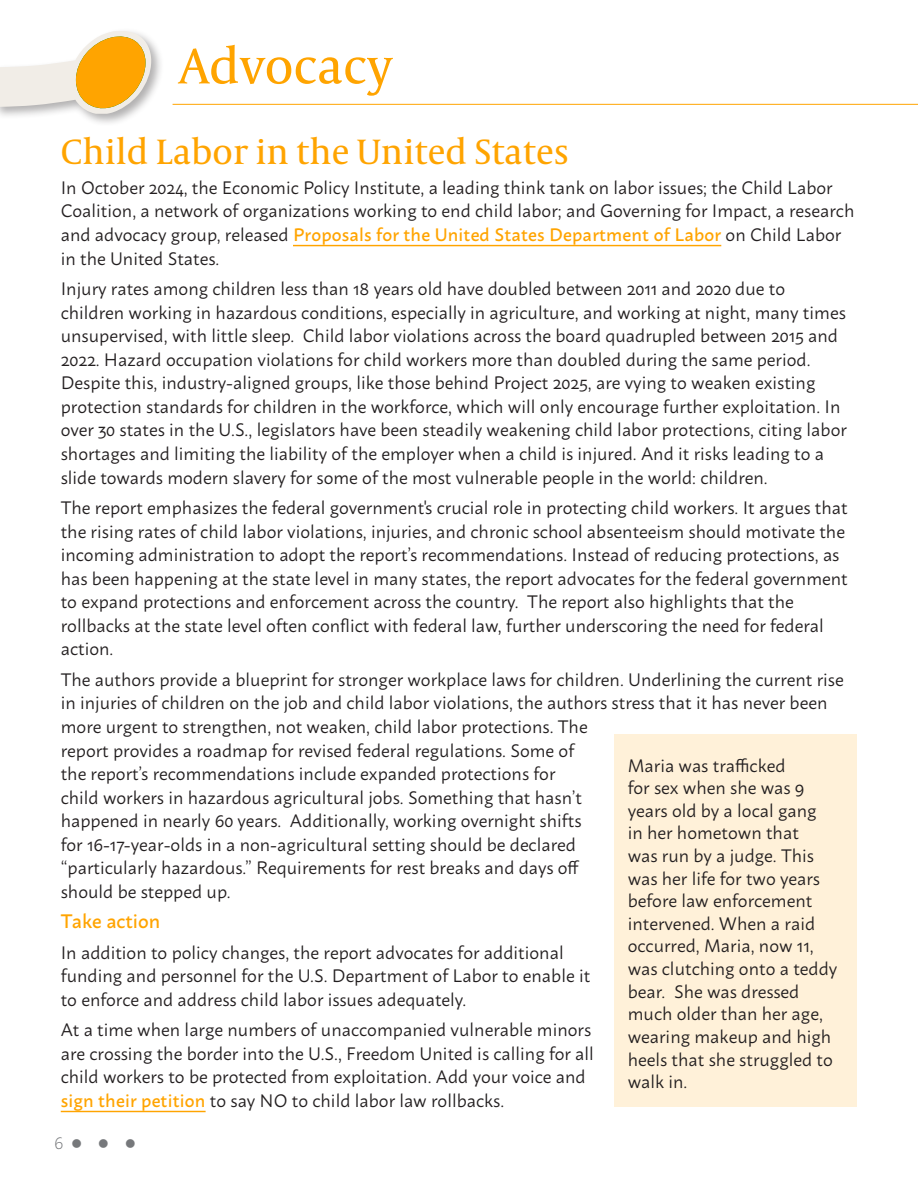
<style>
.page{position:relative;width:918px;height:1188px;background:#fff}
.page>*{position:absolute;margin:0;border:0;box-sizing:border-box;transform-origin:0 0}
.t1{font:51px "Capitolium News 2";color:#ffa400}
.t2{font:36px "Capitolium News 2";color:#ffa400}
.Yellow_Bullets_with_Black_Text{font:500 19.5px "Macho";color:#ffa400}
.Yellow_Bullets_with_Black_Text-2{font:18px/23.5px "Macho";color:#231f20}
.t3{font:300 16.5px "Macho";color:#76787b}
.s1{font-weight:500;color:#ffa400}
</style>
<div class="page">
<hr style="left:293px;top:245px;width:428px;height:1px;background:#ffa400">
<hr style="left:61px;top:1111px;width:145px;height:1px;background:#ffa400">
<hr style="left:173px;top:104px;width:745px;height:1px;background:#ffa400">
<div style="left:0;top:28px;width:164px;height:99px;background:#231f20;opacity:.35"></div>
<svg style="left:0;top:31px;width:151px;height:83px"></svg>
<div style="left:614px;top:734px;width:243px;height:373px;background:#fff1d9"></div>
<p class="t1" style="left:179px;top:31px;width:215px">Advocacy</p>
<p class="t2" style="left:61px;top:126px;width:510px">Child Labor in the United States</p>
<p class="Yellow_Bullets_with_Black_Text-2" style="left:61px;top:174px;width:795px">In October 2024, the Economic Policy Institute, a leading think tank on labor issues; the Child Labor Coalition, a network of organizations working to end child labor; and Governing for Impact, a research and advocacy group, released <span class="s1">Proposals for the United States Department of Labor</span> on Child Labor in the United States.</p>
<p class="Yellow_Bullets_with_Black_Text-2" style="left:61px;top:275px;width:788px">Injury rates among children less than 18 years old have doubled between 2011 and 2020 due to children working in hazardous conditions, especially in agriculture, and working at night, many times unsupervised, with little sleep. Child labor violations across the board quadrupled between 2015 and 2022. Hazard occupation violations for child workers more than doubled during the same period.<br>Despite this, industry-aligned groups, like those behind Project 2025, are vying to weaken existing protection standards for children in the workforce, which will only encourage further exploitation. In over 30 states in the U.S., legislators have been steadily weakening child labor protections, citing labor shortages and limiting the liability of the employer when a child is injured. And it risks leading to a slide towards modern slavery for some of the most vulnerable people in the world: children.</p>
<p class="Yellow_Bullets_with_Black_Text-2" style="left:61px;top:494px;width:789px">The report emphasizes the federal government's crucial role in protecting child workers. It argues that the rising rates of child labor violations, injuries, and chronic school absenteeism should motivate the incoming administration to adopt the report’s recommendations. Instead of reducing protections, as has been happening at the state level in many states, the report advocates for the federal government to expand protections and enforcement across the country. The report also highlights that the rollbacks at the state level often conflict with federal law, further underscoring the need for federal action.</p>
<p class="Yellow_Bullets_with_Black_Text-2" style="left:61px;top:666px;width:785px">The authors provide a blueprint for stronger workplace laws for children. Underlining the current rise in injuries of children on the job and child labor violations, the authors stress that it has never been more urgent to strengthen, not weaken, child labor protections. The<br>report provides a roadmap for revised federal regulations. Some of<br>the report’s recommendations include expanded protections for<br>child workers in hazardous agricultural jobs. Something that hasn’t<br>happened in nearly 60 years. Additionally, working overnight shifts<br>for 16-17-year-olds in a non-agricultural setting should be declared<br>“particularly hazardous.” Requirements for rest breaks and days off<br>should be stepped up.</p>
<p class="Yellow_Bullets_with_Black_Text" style="left:61px;top:904px;width:101px">Take action</p>
<p class="Yellow_Bullets_with_Black_Text-2" style="left:61px;top:939px;width:531px">In addition to policy changes, the report advocates for additional funding and personnel for the U.S. Department of Labor to enable it to enforce and address child labor issues adequately.</p>
<p class="Yellow_Bullets_with_Black_Text-2" style="left:61px;top:1016px;width:535px">At a time when large numbers of unaccompanied vulnerable minors are crossing the border into the U.S., Freedom United is calling for all child workers to be protected from exploitation. Add your voice and <span class="s1">sign their petition</span> to say NO to child labor law rollbacks.</p>
<p class="Yellow_Bullets_with_Black_Text-2" style="left:628px;top:752px;width:211px;line-height:22.6px">Maria was trafficked<br>for sex when she was 9 years old by a local gang<br>in her hometown that<br>was run by a judge. This was her life for two years before law enforcement intervened. When a raid occurred, Maria, now 11, was clutching onto a teddy bear. She was dressed much older than her age, wearing makeup and high heels that she struggled to walk in.</p>
<p class="t3" style="left:54px;top:1129px;width:84px">6 ●●●</p>
</div>
